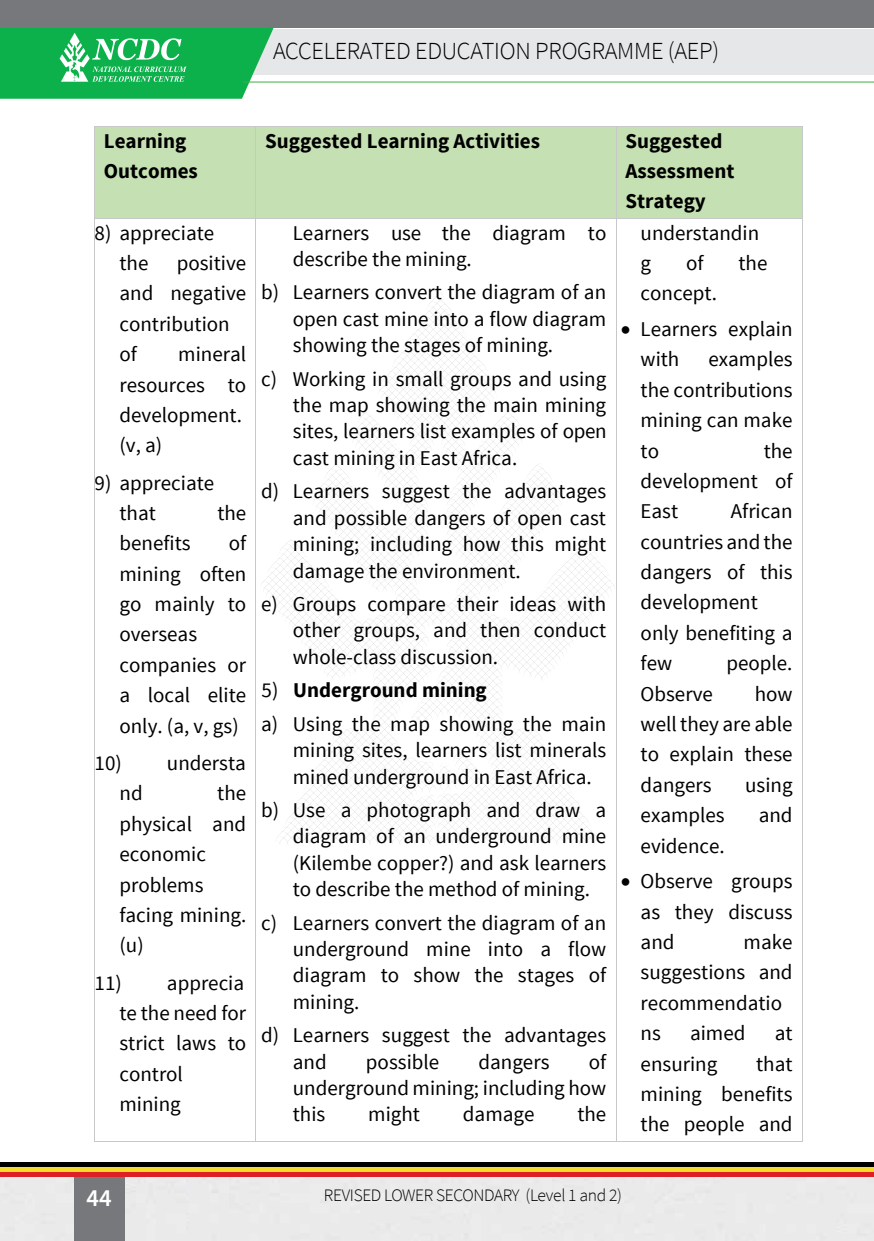
<style>
.page{position:relative;width:874px;height:1241px;background:#fff}
.page>*{position:absolute;margin:0;border:0;box-sizing:border-box;transform-origin:0 0}
.t1{font:300 24.5px "Source Sans Pro";letter-spacing:-.01em;color:#000}
.t2{font:600 24.5px "Source Sans Pro";color:#fff}
.t3{font:21px/30.3px "Source Sans Pro";color:#000}
.t4{font:700 21px/30.4px "Source Sans Pro";color:#000}
.t5{font:300 17.5px "Source Sans Pro";letter-spacing:-.02em;color:#000}
.s1{font-weight:700}
</style>
<div class="page">
<div style="left:95px;top:127px;width:160px;height:91px;background:#c5e0b3"></div>
<div style="left:256px;top:127px;width:359px;height:91px;background:#c5e0b3"></div>
<div style="left:616px;top:127px;width:185px;height:91px;background:#c5e0b3"></div>
<hr style="left:95px;top:126px;width:160px;height:1px;background:#c6c8ca">
<hr style="left:256px;top:126px;width:359px;height:1px;background:#c6c8ca">
<hr style="left:616px;top:126px;width:185px;height:1px;background:#c6c8ca">
<hr style="left:94px;top:127px;width:1px;height:91px;background:#c6c8ca">
<hr style="left:255px;top:127px;width:1px;height:91px;background:#c6c8ca">
<hr style="left:615px;top:127px;width:1px;height:91px;background:#c6c8ca">
<hr style="left:801px;top:127px;width:1px;height:91px;background:#c6c8ca">
<hr style="left:95px;top:218px;width:160px;height:1px;background:#c6c8ca">
<hr style="left:256px;top:218px;width:359px;height:1px;background:#c6c8ca">
<hr style="left:616px;top:218px;width:185px;height:1px;background:#c6c8ca">
<hr style="left:94px;top:219px;width:1px;height:921px;background:#c6c8ca">
<hr style="left:95px;top:1140px;width:160px;height:1px;background:#c6c8ca">
<hr style="left:255px;top:219px;width:1px;height:921px;background:#c6c8ca">
<hr style="left:256px;top:1140px;width:359px;height:1px;background:#c6c8ca">
<hr style="left:615px;top:219px;width:1px;height:921px;background:#c6c8ca">
<hr style="left:616px;top:1140px;width:185px;height:1px;background:#c6c8ca">
<hr style="left:801px;top:219px;width:1px;height:921px;background:#c6c8ca">
<div style="left:0;top:1176px;width:873px;height:64px;background:#eaeaea"></div>
<hr style="left:873px;top:29px;width:1px;height:46px;background:#e6e7e8">
<svg style="left:274px;top:294px;width:326px;height:550px"></svg>
<div style="left:0;top:29px;width:873px;height:46px;background:#e6e7e8"></div>
<div style="left:74px;top:1163px;width:51px;height:77px;background:#77787b"></div>
<hr style="left:0;top:1162px;width:873px;height:4px;background:#000">
<div style="left:0;top:1171px;width:873px;height:5px;background:#de1f26"></div>
<div style="left:0;top:1166px;width:873px;height:5px;background:#f8da2d"></div>
<svg style="left:0;top:28px;width:289px;height:71px;background:#39be6c"></svg>
<hr style="left:243px;top:82px;width:630px;height:1px;background:#41ad49">
<div style="left:0;top:0;width:873px;height:28px;background:#77787b"></div>
<p class="t1" style="left:273px;top:36px;width:447px">ACCELERATED EDUCATION PROGRAMME (AEP)</p>
<p class="t4" style="left:104px;top:126px;width:96px">Learning<br>Outcomes</p>
<p class="t4" style="left:265px;top:126px;width:276px">Suggested Learning Activities</p>
<p class="t4" style="left:625px;top:126px;width:111px">Suggested<br>Assessment<br>Strategy</p>
<p class="t3" style="left:119px;top:218px;width:96px;text-indent:-25px">8) appreciate the</p>
<p class="t3" style="left:293px;top:220px;width:315px;line-height:26.4px">Learners use the diagram to describe the mining.</p>
<p class="t3" style="left:293px;top:279px;width:315px;line-height:26.4px;text-align:justify;text-indent:-32px">b) Learners convert the diagram of an open cast mine into a flow diagram showing the stages of mining.</p>
<p class="t3" style="left:293px;top:366px;width:315px;line-height:26.4px;text-align:justify;text-indent:-32px">c) Working in small groups and using the map showing the main mining sites, learners list examples of open cast mining in East Africa.</p>
<p class="t3" style="left:293px;top:478px;width:315px;line-height:26.4px;text-align:justify;text-indent:-32px">d) Learners suggest the advantages and possible dangers of open cast mining; including how this might damage the environment.</p>
<p class="t3" style="left:293px;top:591px;width:315px;line-height:26.4px;text-align:justify;text-indent:-32px">e) Groups compare their ideas with other groups, and then conduct whole-class discussion.</p>
<p class="t3" style="left:261px;top:674px;width:346px;line-height:33.4px">5) <span class="s1">Underground mining<br></span>a) Using the map showing the main</p>
<p class="t3" style="left:293px;top:737px;width:315px;line-height:26.4px">mining sites, learners list minerals mined underground in East Africa.</p>
<p class="t3" style="left:293px;top:797px;width:315px;line-height:26.4px;text-align:justify;text-indent:-32px">b) Use a photograph and draw a diagram of an underground mine (Kilembe copper?) and ask learners to describe the method of mining.</p>
<p class="t3" style="left:293px;top:909px;width:315px;line-height:26.4px;text-align:justify;text-indent:-32px">c) Learners convert the diagram of an underground mine into a flow diagram to show the stages of mining.</p>
<p class="t3" style="left:293px;top:1022px;width:315px;line-height:26.4px;text-indent:-32px">d) Learners suggest the advantages and</p>
<p class="t3" style="left:640px;top:218px;width:120px">understandin g</p>
<p class="t3" style="left:685px;top:248px;width:19px">of</p>
<p class="t3" style="left:738px;top:248px;width:30px">the</p>
<p class="t3" style="left:640px;top:278px;width:78px">concept.</p>
<p class="t3" style="left:640px;top:314px;width:153px;text-indent:-20px">• Learners explain with</p>
<p class="t3" style="left:119px;top:248px;width:128px;text-indent:57px">positive and negative contribution of</p>
<p class="t3" style="left:119px;top:339px;width:128px;text-indent:59px">mineral resources to development. (v, a)</p>
<p class="t3" style="left:119px;top:468px;width:96px;text-indent:-25px">9) appreciate that</p>
<p class="t3" style="left:640px;top:344px;width:153px;text-align:justify;text-indent:68px">examples the contributions mining can make to</p>
<p class="t3" style="left:640px;top:436px;width:153px;text-align:justify;text-indent:123px">the development of East</p>
<p class="t3" style="left:640px;top:496px;width:153px;text-indent:90px">African countries and the dangers of this development only benefiting a few</p>
<p class="t3" style="left:217px;top:498px;width:30px">the</p>
<p class="t3" style="left:119px;top:528px;width:128px;text-indent:109px">of mining often go mainly to overseas companies or a local elite only. (a, v, gs)</p>
<p class="t3" style="left:119px;top:748px;width:128px;text-indent:-25px">10) understa nd</p>
<p class="t3" style="left:119px;top:528px;width:73px">benefits</p>
<p class="t3" style="left:726px;top:648px;width:68px">people.</p>
<p class="t3" style="left:640px;top:678px;width:153px;text-align:justify;text-indent:114px">how well they are able to explain these dangers</p>
<p class="t3" style="left:640px;top:678px;width:74px">Observe</p>
<p class="t3" style="left:744px;top:770px;width:49px">using</p>
<p class="t3" style="left:119px;top:778px;width:128px;text-indent:98px">the physical and economic problems facing mining. (u)</p>
<p class="t3" style="left:119px;top:967px;width:128px;text-indent:-25px">11) apprecia te the need for strict laws to control mining</p>
<p class="t3" style="left:640px;top:800px;width:86px">examples</p>
<p class="t3" style="left:758px;top:800px;width:35px">and</p>
<p class="t3" style="left:640px;top:830px;width:86px">evidence.</p>
<p class="t3" style="left:640px;top:866px;width:153px;text-align:justify;text-indent:-20px">• Observe groups as they discuss and</p>
<p class="t3" style="left:640px;top:926px;width:153px;text-indent:103px">make suggestions and recommendatio ns</p>
<p class="t3" style="left:689px;top:1018px;width:57px">aimed</p>
<p class="t3" style="left:774px;top:1018px;width:19px">at</p>
<p class="t3" style="left:640px;top:1048px;width:78px">ensuring</p>
<p class="t3" style="left:293px;top:1048px;width:315px;line-height:26.4px;text-align:justify;text-indent:295px">of underground mining; including how this</p>
<p class="t3" style="left:366px;top:1046px;width:75px">possible</p>
<p class="t3" style="left:478px;top:1046px;width:72px">dangers</p>
<p class="t3" style="left:640px;top:1048px;width:153px;text-align:justify;text-indent:115px">that mining benefits the people and</p>
<p class="t3" style="left:368px;top:1099px;width:53px">might</p>
<p class="t3" style="left:462px;top:1099px;width:73px">damage</p>
<p class="t3" style="left:577px;top:1099px;width:30px">the</p>
<p class="t2" style="left:86px;top:1182px;width:27px">44</p>
<p class="t5" style="left:324px;top:1184px;width:299px">REVISED LOWER SECONDARY (Level 1 and 2)</p>
</div>
